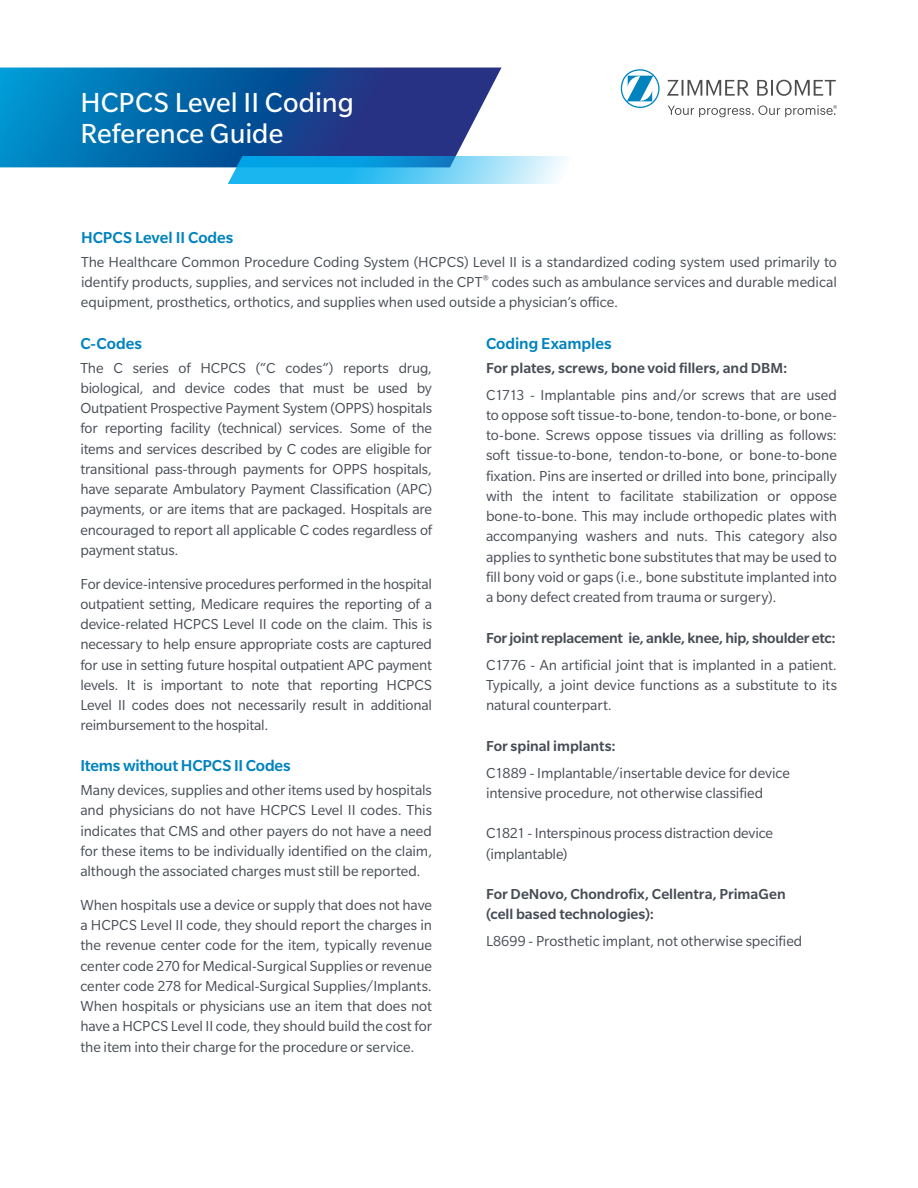
<style>
.page{position:relative;width:918px;height:1188px;background:#fff}
.page>*{position:absolute;margin:0;border:0;box-sizing:border-box;transform-origin:0 0}
.t1{font:30px/31.5px "Slate Pro";color:#fff}
.t2{font:500 17.25px "Slate Pro";letter-spacing:-.005em;color:#0083bf}
.t3{font:15.75px/20.2px "Slate Pro";letter-spacing:-.005em;color:#474c55;text-align:justify}
.t4{font:500 15.75px/20.2px "Slate Pro";color:#474c55}
</style>
<div class="page">
<svg style="left:0;top:68px;width:502px;height:99px;background:#1760a3"></svg>
<svg style="left:212px;top:156px;width:354px;height:28px;background:#57c0ec"></svg>
<svg style="left:667px;top:80px;width:169px;height:16px"></svg>
<svg style="left:621px;top:69px;width:39px;height:39px"></svg>
<svg style="left:668px;top:105px;width:169px;height:12px"></svg>
<h1 class="t1" style="left:80px;top:86px;width:275px">HCPCS Level II Coding<br>Reference Guide</h1>
<p class="t2" style="left:81px;top:228px;width:154px">HCPCS Level II Codes</p>
<p class="t3" style="left:81px;top:252px;width:758px">The Healthcare Common Procedure Coding System (HCPCS) Level II is a standardized coding system used primarily to identify products, supplies, and services not included in the CPT<sup>®</sup> codes such as ambulance services and durable medical equipment, prosthetics, orthotics, and supplies when used outside a physician’s office.</p>
<p class="t2" style="left:486px;top:334px;width:127px">Coding Examples</p>
<p class="t4" style="left:486px;top:357px;width:303px">For plates, screws, bone void fillers, and DBM:</p>
<p class="t3" style="left:486px;top:384px;width:353px">C1713 - Implantable pins and/or screws that are used to oppose soft tissue-to-bone, tendon-to-bone, or bone&shy;to-bone. Screws oppose tissues via drilling as follows: soft tissue-to-bone, tendon-to-bone, or bone-to-bone fixation. Pins are inserted or drilled into bone, principally with the intent to facilitate stabilization or oppose bone-to-bone. This may include orthopedic plates with accompanying washers and nuts. This category also applies to synthetic bone substitutes that may be used to fill bony void or gaps (i.e., bone substitute implanted into a bony defect created from trauma or surgery).</p>
<p class="t4" style="left:486px;top:627px;width:351px">For joint replacement ie, ankle, knee, hip, shoulder etc:</p>
<p class="t3" style="left:486px;top:654px;width:353px">C1776 - An artificial joint that is implanted in a patient.<br>Typically, a joint device functions as a substitute to its natural counterpart.</p>
<p class="t4" style="left:486px;top:735px;width:131px">For spinal implants:</p>
<p class="t3" style="left:486px;top:762px;width:306px">C1889 - Implantable/insertable device for device intensive procedure, not otherwise classified</p>
<p class="t3" style="left:486px;top:823px;width:289px">C1821 - Interspinous process distraction device (implantable)</p>
<p class="t4" style="left:486px;top:884px;width:301px">For DeNovo, Chondrofix, Cellentra, PrimaGen (cell based technologies):</p>
<p class="t3" style="left:486px;top:931px;width:318px">L8699 - Prosthetic implant, not otherwise specified</p>
<p class="t2" style="left:80px;top:334px;width:63px">C-Codes</p>
<p class="t3" style="left:80px;top:357px;width:353px">The C series of HCPCS (“C codes”) reports drug, biological, and device codes that must be used by Outpatient Prospective Payment System (OPPS) hospitals for reporting facility (technical) services. Some of the items and services described by C codes are eligible for transitional pass-through payments for OPPS hospitals, have separate Ambulatory Payment Classification (APC) payments, or are items that are packaged. Hospitals are encouraged to report all applicable C codes regardless of payment status.</p>
<p class="t3" style="left:80px;top:573px;width:353px">For device-intensive procedures performed in the hospital outpatient setting, Medicare requires the reporting of a device-related HCPCS Level II code on the claim. This is necessary to help ensure appropriate costs are captured for use in setting future hospital outpatient APC payment levels. It is important to note that reporting HCPCS Level II codes does not necessarily result in additional reimbursement to the hospital.</p>
<p class="t2" style="left:80px;top:757px;width:212px">Items without HCPCS II Codes</p>
<p class="t3" style="left:80px;top:780px;width:353px">Many devices, supplies and other items used by hospitals and physicians do not have HCPCS Level II codes. This indicates that CMS and other payers do not have a need for these items to be individually identified on the claim, although the associated charges must still be reported.</p>
<p class="t3" style="left:80px;top:895px;width:353px">When hospitals use a device or supply that does not have a HCPCS Level II code, they should report the charges in the revenue center code for the item, typically revenue center code 270 for Medical-Surgical Supplies or revenue center code 278 for Medical-Surgical Supplies/Implants.<br>When hospitals or physicians use an item that does not have a HCPCS Level II code, they should build the cost for the item into their charge for the procedure or service.</p>
</div>
